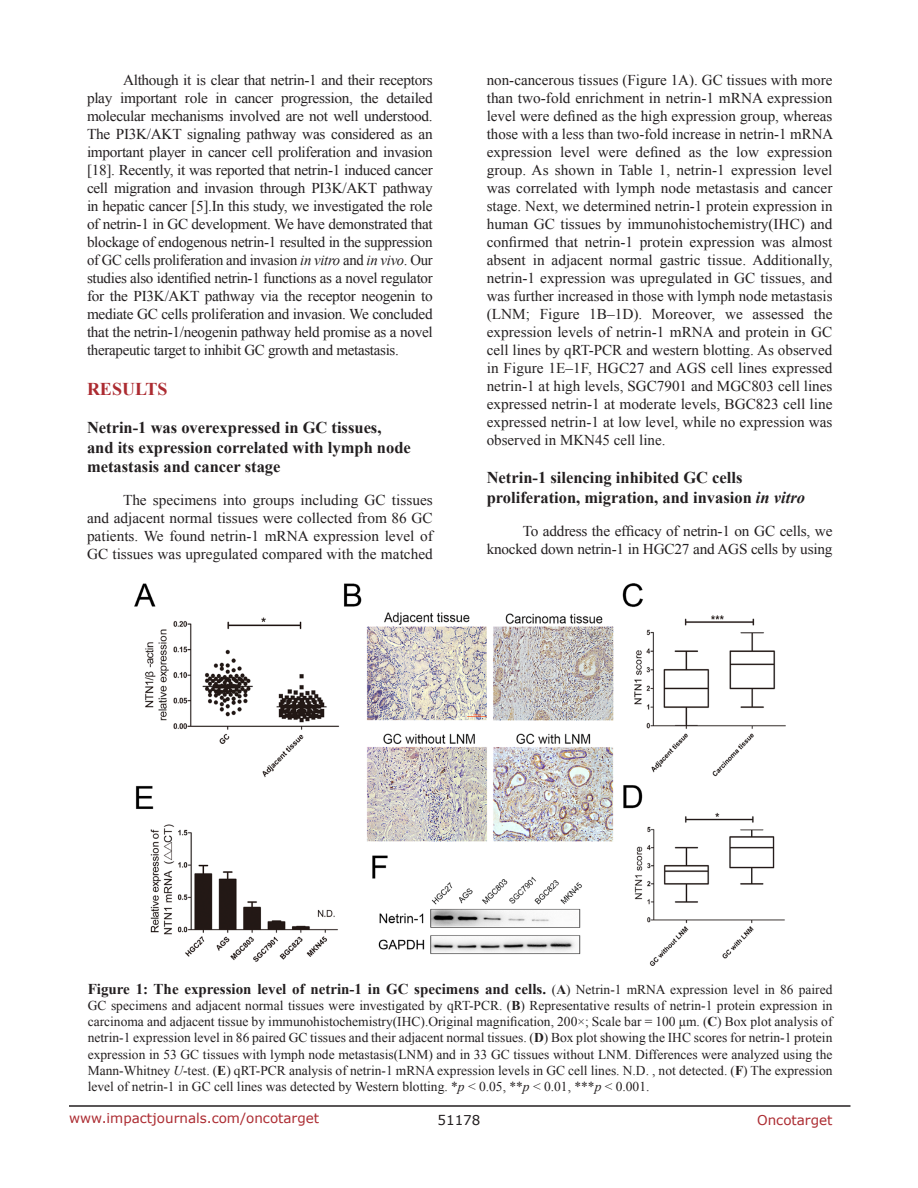
<style>
.page{position:relative;width:918px;height:1188px;background:#fff}
.page>*{position:absolute;margin:0;border:0;box-sizing:border-box;transform-origin:0 0}
.Heading{font:700 18px "Times New Roman";color:#ac2b31}
.SubHeading{font:700 16.5px/19.8px "Times New Roman";color:#231f20}
.SubHeading_middle{font:700 16.5px/19.8px "Times New Roman";color:#231f20}
.BodyText{font:15px/18px "Times New Roman";letter-spacing:-.015em;color:#231f20;text-align:justify}
.FigureText{font:700 15px "Times New Roman";color:#231f20}
.FigureText-2{font:13.5px/16.2px "Times New Roman";color:#231f20;text-align:justify}
.t1{font:13.5px "Verdana";color:#ac2b31}
.t2{font:13.5px "Verdana";color:#231f20}
.s1{font-style:italic}
.s2{font-weight:400;font-size:13.5px}
.s3{font-size:13.5px}
.s4{font-weight:700}
</style>
<div class="page">
<hr style="left:69px;top:1105px;width:781px;height:2px;background:#231f20">
<img style="left:134px;top:584px;width:651px;height:382px">
<p class="BodyText" style="left:87px;top:71px;width:347px;text-indent:36px">Although it is clear that netrin-1 and their receptors play important role in cancer progression, the detailed molecular mechanisms involved are not well understood.<br>The PI3K/AKT signaling pathway was considered as an important player in cancer cell proliferation and invasion [18]. Recently, it was reported that netrin-1 induced cancer cell migration and invasion through PI3K/AKT pathway in hepatic cancer [5].In this study, we investigated the role of netrin-1 in GC development. We have demonstrated that blockage of endogenous netrin-1 resulted in the suppression of GC cells proliferation and invasion <span class="s1">in vitro</span> and <span class="s1">in vivo</span>. Our studies also identified netrin-1 functions as a novel regulator for the PI3K/AKT pathway via the receptor neogenin to mediate GC cells proliferation and invasion. We concluded that the netrin-1/neogenin pathway held promise as a novel therapeutic target to inhibit GC growth and metastasis.</p>
<p class="Heading" style="left:87px;top:377px;width:82px">RESULTS</p>
<p class="SubHeading" style="left:87px;top:417px;width:325px">Netrin-1 was overexpressed in GC tissues, and its expression correlated with lymph node metastasis and cancer stage</p>
<p class="BodyText" style="left:87px;top:491px;width:347px;text-indent:36px">The specimens into groups including GC tissues and adjacent normal tissues were collected from 86 GC patients. We found netrin-1 mRNA expression level of GC tissues was upregulated compared with the matched</p>
<p class="BodyText" style="left:487px;top:71px;width:348px">non-cancerous tissues (Figure 1A). GC tissues with more than two-fold enrichment in netrin-1 mRNA expression level were defined as the high expression group, whereas those with a less than two-fold increase in netrin-1 mRNA expression level were defined as the low expression group. As shown in Table 1, netrin-1 expression level was correlated with lymph node metastasis and cancer stage. Next, we determined netrin-1 protein expression in human GC tissues by immunohistochemistry(IHC) and confirmed that netrin-1 protein expression was almost absent in adjacent normal gastric tissue. Additionally, netrin-1 expression was upregulated in GC tissues, and was further increased in those with lymph node metastasis (LNM; Figure 1B–1D). Moreover, we assessed the expression levels of netrin-1 mRNA and protein in GC cell lines by qRT-PCR and western blotting. As observed in Figure 1E–1F, HGC27 and AGS cell lines expressed netrin-1 at high levels, SGC7901 and MGC803 cell lines expressed netrin-1 at moderate levels, BGC823 cell line expressed netrin-1 at low level, while no expression was observed in MKN45 cell line.</p>
<p class="SubHeading_middle" style="left:487px;top:467px;width:320px">Netrin-1 silencing inhibited GC cells proliferation, migration, and invasion <span class="s1">in vitro</span></p>
<p class="BodyText" style="left:487px;top:522px;width:347px;text-align:right">To address the efficacy of netrin-1 on GC cells, we knocked down netrin-1 in HGC27 and AGS cells by using</p>
<p class="FigureText" style="left:88px;top:978px;width:746px">Figure 1: The expression level of netrin-1 in GC specimens and cells. <span class="s2">(</span><span class="s3">A</span><span class="s2">) Netrin-1 mRNA expression level in 86 paired</span></p>
<p class="FigureText-2" style="left:88px;top:997px;width:746px">GC specimens and adjacent normal tissues were investigated by qRT-PCR. (<span class="s4">B</span>) Representative results of netrin-1 protein expression in carcinoma and adjacent tissue by immunohistochemistry(IHC).Original magnification, 200×; Scale bar = 100 μm. (<span class="s4">C</span>) Box plot analysis of netrin-1 expression level in 86 paired GC tissues and their adjacent normal tissues. (<span class="s4">D</span>) Box plot showing the IHC scores for netrin-1 protein expression in 53 GC tissues with lymph node metastasis(LNM) and in 33 GC tissues without LNM. Differences were analyzed using the Mann-Whitney <span class="s1">U</span>-test. (<span class="s4">E</span>) qRT-PCR analysis of netrin-1 mRNA expression levels in GC cell lines. N.D. , not detected. (<span class="s4">F</span>) The expression level of netrin-1 in GC cell lines was detected by Western blotting. *<span class="s1">p</span> &lt; 0.05, **<span class="s1">p</span> &lt; 0.01, ***<span class="s1">p</span> &lt; 0.001.</p>
<p class="t1" style="left:69px;top:1109px;width:252px">www.impactjournals.com/oncotarget</p>
<p class="t2" style="left:438px;top:1111px;width:44px">51178</p>
<p class="t1" style="left:757px;top:1111px;width:77px">Oncotarget</p>
</div>
